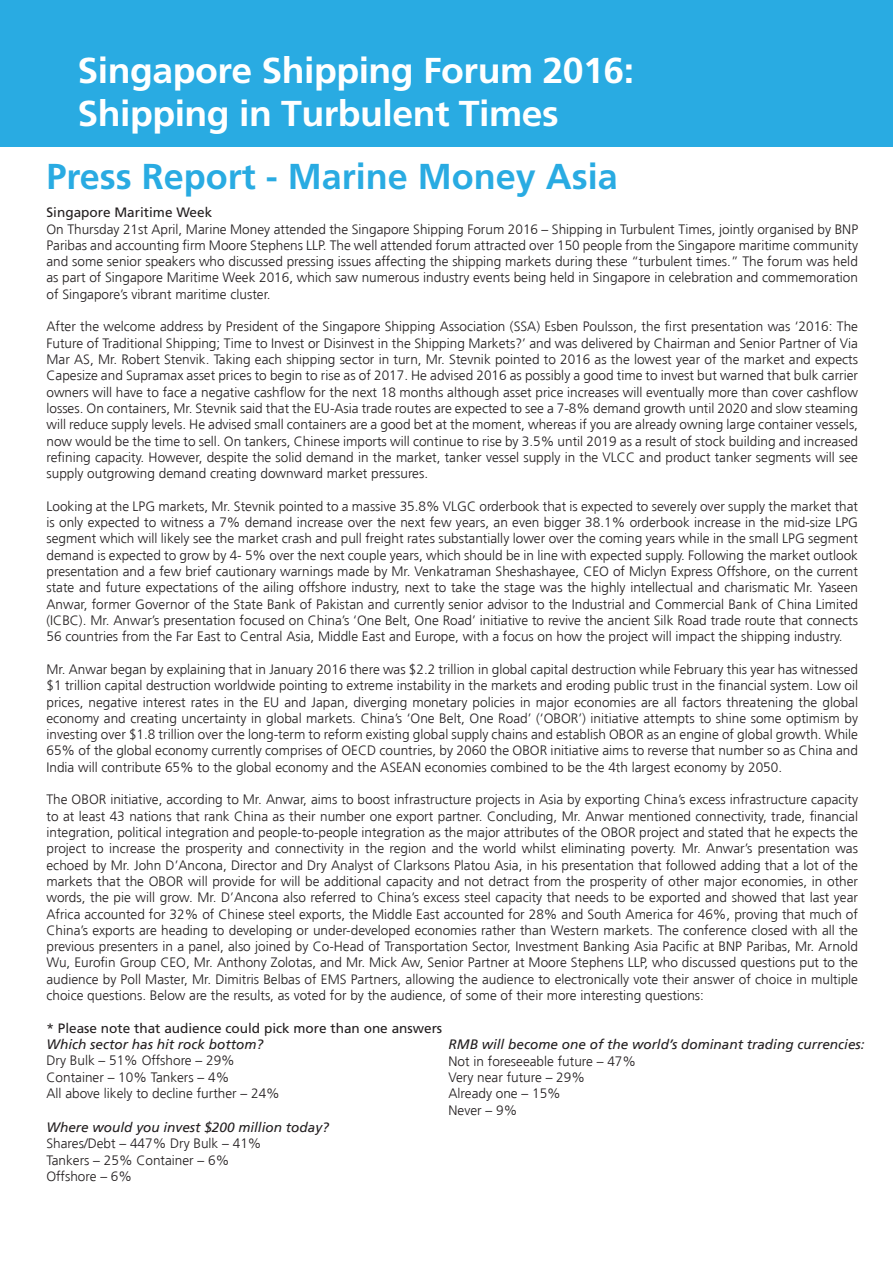
<style>
.page{position:relative;width:893px;height:1263px;background:#fff}
.page>*{position:absolute;margin:0;border:0;box-sizing:border-box;transform-origin:0 0}
.t1{font:700 36px/43.2px "Frutiger LT Std";letter-spacing:-.015em;color:#fff;scale:1.04 1}
.t2{font:700 36px "Frutiger LT Std";color:#29abe2}
.t3{font:300 13.65px/16.4px "Frutiger LT Std";color:#231f20;text-align:justify}
.t4{font:italic 13.65px "Frutiger LT Std";color:#231f20}
.t5{font:13.65px "Frutiger LT Std";color:#231f20}
</style>
<div class="page">
<div style="left:0;top:0;width:893px;height:147px;background:#29abe2"></div>
<h1 class="t1" style="left:78px;top:49px;width:537px">Singapore Shipping Forum 2016:<br>Shipping in Turbulent Times</h1>
<h1 class="t2" style="left:46px;top:155px;width:573px">Press Report - Marine Money Asia</h1>
<p class="t5" style="left:46px;top:204px;width:167px">Singapore Maritime Week</p>
<p class="t3" style="left:46px;top:221px;width:813px">On Thursday 21st April, Marine Money attended the Singapore Shipping Forum 2016 – Shipping in Turbulent Times, jointly organised by BNP Paribas and accounting firm Moore Stephens LLP. The well attended forum attracted over 150 people from the Singapore maritime community and some senior speakers who discussed pressing issues affecting the shipping markets during these “turbulent times.” The forum was held as part of Singapore Maritime Week 2016, which saw numerous industry events being held in Singapore in celebration and commemoration of Singapore’s vibrant maritime cluster.</p>
<p class="t3" style="left:46px;top:319px;width:813px">After the welcome address by President of the Singapore Shipping Association (SSA) Esben Poulsson, the first presentation was ‘2016: The Future of Traditional Shipping; Time to Invest or Disinvest in the Shipping Markets?’ and was delivered by Chairman and Senior Partner of Via Mar AS, Mr. Robert Stenvik. Taking each shipping sector in turn, Mr. Stevnik pointed to 2016 as the lowest year of the market and expects Capesize and Supramax asset prices to begin to rise as of 2017. He advised 2016 as possibly a good time to invest but warned that bulk carrier owners will have to face a negative cashflow for the next 18 months although asset price increases will eventually more than cover cashflow losses. On containers, Mr. Stevnik said that the EU-Asia trade routes are expected to see a 7-8% demand growth until 2020 and slow steaming will reduce supply levels. He advised small containers are a good bet at the moment, whereas if you are already owning large container vessels, now would be the time to sell. On tankers, Chinese imports will continue to rise by 3.5% until 2019 as a result of stock building and increased refining capacity. However, despite the solid demand in the market, tanker vessel supply in the VLCC and product tanker segments will see supply outgrowing demand creating downward market pressures.</p>
<p class="t3" style="left:46px;top:498px;width:813px">Looking at the LPG markets, Mr. Stevnik pointed to a massive 35.8% VLGC orderbook that is expected to severely over supply the market that is only expected to witness a 7% demand increase over the next few years, an even bigger 38.1% orderbook increase in the mid-size LPG segment which will likely see the market crash and pull freight rates substantially lower over the coming years while in the small LPG segment demand is expected to grow by 4- 5% over the next couple years, which should be in line with expected supply. Following the market outlook presentation and a few brief cautionary warnings made by Mr. Venkatraman Sheshashayee, CEO of Miclyn Express Offshore, on the current state and future expectations of the ailing offshore industry, next to take the stage was the highly intellectual and charismatic Mr. Yaseen Anwar, former Governor of the State Bank of Pakistan and currently senior advisor to the Industrial and Commercial Bank of China Limited (ICBC). Mr. Anwar’s presentation focused on China’s ‘One Belt, One Road’ initiative to revive the ancient Silk Road trade route that connects 56 countries from the Far East to Central Asia, Middle East and Europe, with a focus on how the project will impact the shipping industry.</p>
<p class="t3" style="left:46px;top:661px;width:813px">Mr. Anwar began by explaining that in January 2016 there was $2.2 trillion in global capital destruction while February this year has witnessed $1 trillion capital destruction worldwide pointing to extreme instability in the markets and eroding public trust in the financial system. Low oil prices, negative interest rates in the EU and Japan, diverging monetary policies in major economies are all factors threatening the global economy and creating uncertainty in global markets. China’s ‘One Belt, One Road’ (‘OBOR’) initiative attempts to shine some optimism by investing over $1.8 trillion over the long-term to reform existing global supply chains and establish OBOR as an engine of global growth. While 65% of the global economy currently comprises of OECD countries, by 2060 the OBOR initiative aims to reverse that number so as China and India will contribute 65% to the global economy and the ASEAN economies combined to be the 4th largest economy by 2050.</p>
<p class="t3" style="left:46px;top:792px;width:813px">The OBOR initiative, according to Mr. Anwar, aims to boost infrastructure projects in Asia by exporting China’s excess infrastructure capacity to at least 43 nations that rank China as their number one export partner. Concluding, Mr. Anwar mentioned connectivity, trade, financial integration, political integration and people-to-people integration as the major attributes of the OBOR project and stated that he expects the project to increase the prosperity and connectivity in the region and the world whilst eliminating poverty. Mr. Anwar’s presentation was echoed by Mr. John D’Ancona, Director and Dry Analyst of Clarksons Platou Asia, in his presentation that followed adding that a lot of the markets that the OBOR will provide for will be additional capacity and not detract from the prosperity of other major economies, in other words, the pie will grow. Mr. D’Ancona also referred to China’s excess steel capacity that needs to be exported and showed that last year Africa accounted for 32% of Chinese steel exports, the Middle East accounted for 28% and South America for 46%, proving that much of China’s exports are heading to developing or under-developed economies rather than Western markets. The conference closed with all the previous presenters in a panel, also joined by Co-Head of Transportation Sector, Investment Banking Asia Pacific at BNP Paribas, Mr. Arnold Wu, Eurofin Group CEO, Mr. Anthony Zolotas, and Mr. Mick Aw, Senior Partner at Moore Stephens LLP, who discussed questions put to the audience by Poll Master, Mr. Dimitris Belbas of EMS Partners, allowing the audience to electronically vote their answer of choice in multiple choice questions. Below are the results, as voted for by the audience, of some of their more interesting questions:</p>
<p class="t5" style="left:46px;top:1020px;width:397px">* Please note that audience could pick more than one answers</p>
<p class="t4" style="left:46px;top:1036px;width:218px">Which sector has hit rock bottom?</p>
<p class="t3" style="left:46px;top:1053px;width:235px;text-align:left">Dry Bulk – 51% Offshore – 29%<br>Container – 10% Tankers – 4%<br>All above likely to decline further – 24%</p>
<p class="t4" style="left:46px;top:1119px;width:284px">Where would you invest $200 million today?</p>
<p class="t3" style="left:46px;top:1135px;width:216px;text-align:left">Shares/Debt – 447% Dry Bulk – 41%<br>Tankers – 25% Container – 6%<br>Offshore – 6%</p>
<p class="t4" style="left:449px;top:1037px;width:418px">RMB will become one of the world’s dominant trading currencies:</p>
<p class="t3" style="left:449px;top:1053px;width:189px;text-align:left">Not in foreseeable future – 47%<br>Very near future – 29%<br>Already one – 15%<br>Never – 9%</p>
</div>
